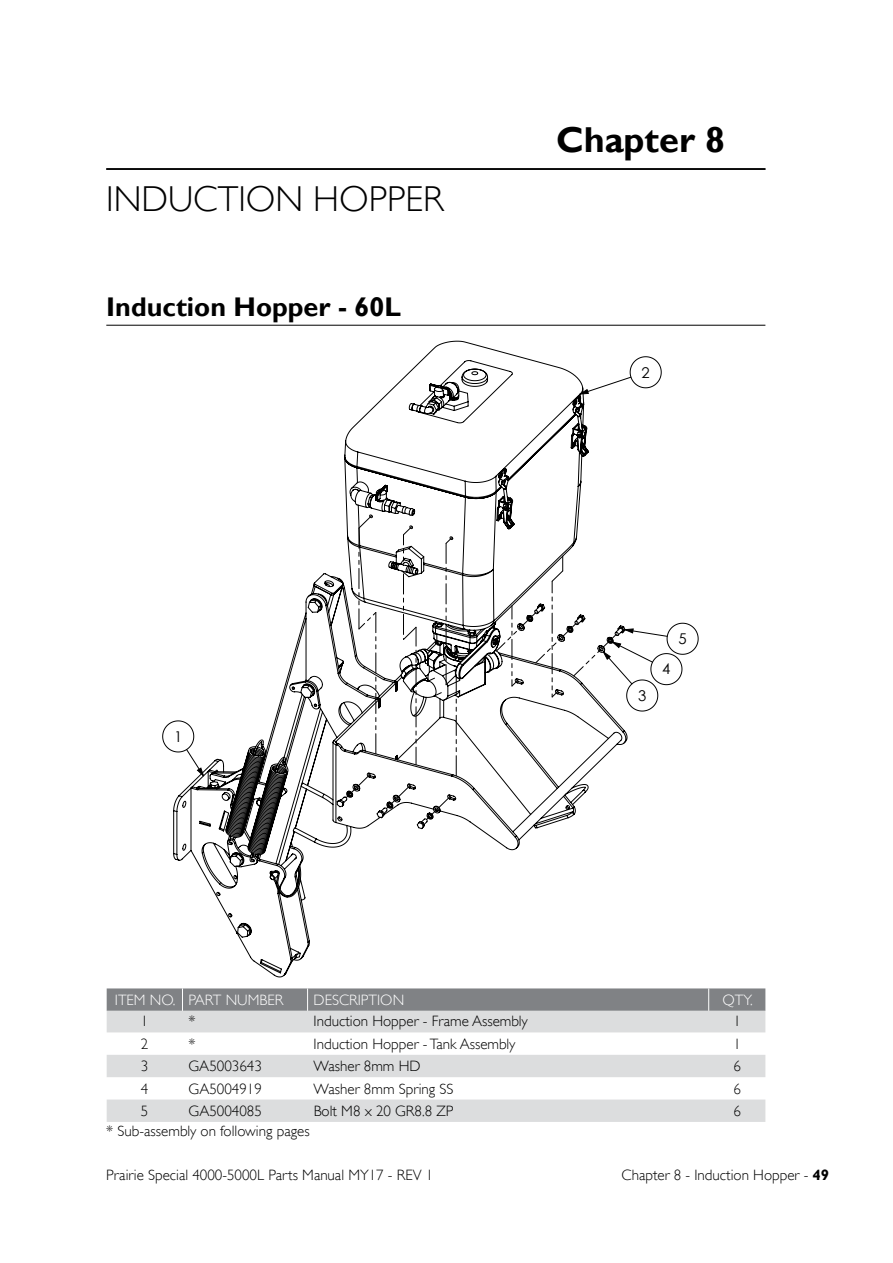
<style>
.page{position:relative;width:893px;height:1263px;background:#fff}
.page>*{position:absolute;margin:0;border:0;box-sizing:border-box;transform-origin:0 0}
.t1{font:300 36px "Gill Sans";color:#000}
.t2{font:700 36px "Gill Sans";color:#000}
.t3{font:700 27px "Gill Sans";color:#000}
.t4{font:300 15px "Gill Sans";color:#000}
.t5{font:300 15px "Gill Sans";color:#fff}
.t6{font:14.85px "Century Gothic";color:#000}
.t7{font:10.65px "Century Gothic";color:#000}
.t8{font:7.8px "Century Gothic";color:#000}
.t9{font:6.3px "Century Gothic";color:#000}
.s1{font-weight:700}
</style>
<div class="page">
<hr style="left:106px;top:168px;width:659px;height:2px;background:#000">
<hr style="left:106px;top:325px;width:659px;height:1px;background:#000">
<svg style="left:107px;top:1012px;width:658px;height:110px;fill:#dcddde"></svg>
<hr style="left:160px;top:1192px;width:157px;height:1px;background:#c0c0c0">
<hr style="left:414px;top:1111px;width:298px;height:1px;background:#c0c0c0">
<hr style="left:730px;top:336px;width:1px;height:652px;background:#c0c0c0">
<hr style="left:317px;top:1207px;width:395px;height:1px;background:#c0c0c0">
<hr style="left:414px;top:1045px;width:298px;height:1px;background:#c0c0c0">
<hr style="left:414px;top:1028px;width:298px;height:1px;background:#c0c0c0">
<svg style="left:107px;top:988px;width:658px;height:24px;background:#888a8c"></svg>
<hr style="left:317px;top:1192px;width:97px;height:1px;background:#c0c0c0">
<hr style="left:317px;top:1177px;width:97px;height:1px;background:#c0c0c0">
<hr style="left:160px;top:1159px;width:254px;height:1px;background:#c0c0c0">
<hr style="left:325px;top:1159px;width:387px;height:1px;background:#c0c0c0">
<hr style="left:414px;top:1063px;width:298px;height:1px;background:#c0c0c0">
<hr style="left:317px;top:1122px;width:97px;height:1px;background:#c0c0c0">
<hr style="left:160px;top:336px;width:552px;height:1px;background:#c0c0c0">
<hr style="left:160px;top:336px;width:1px;height:652px;background:#c0c0c0">
<hr style="left:160px;top:1222px;width:552px;height:1px;background:#c0c0c0">
<hr style="left:746px;top:336px;width:1px;height:652px;background:#c0c0c0">
<svg style="left:173px;top:341px;width:455px;height:636px"></svg>
<svg style="left:496px;top:556px;width:127px;height:142px"></svg>
<svg style="left:445px;top:536px;width:12px;height:240px"></svg>
<svg style="left:426px;top:795px;width:26px;height:25px"></svg>
<svg style="left:403px;top:526px;width:10px;height:39px"></svg>
<svg style="left:403px;top:571px;width:14px;height:194px"></svg>
<svg style="left:386px;top:784px;width:26px;height:25px"></svg>
<svg style="left:358px;top:515px;width:19px;height:239px"></svg>
<svg style="left:345px;top:773px;width:27px;height:25px"></svg>
<h1 class="t1" style="left:106px;top:178px;width:339px">INDUCTION HOPPER</h1>
<h2 class="t3" style="left:106px;top:292px;width:296px">Induction Hopper - 60L</h2>
<p class="t8" style="left:171px;top:311px;width:6px">5</p>
<p class="t6" style="left:174px;top:726px;width:10px">1</p>
<h1 class="t2" style="left:556px;top:119px;width:170px">Chapter 8</h1>
<p class="t6" style="left:642px;top:362px;width:10px">2</p>
<p class="t6" style="left:638px;top:685px;width:10px">3</p>
<p class="t6" style="left:662px;top:659px;width:10px">4</p>
<p class="t6" style="left:678px;top:628px;width:10px">5</p>
<p class="t5" style="left:115px;top:991px;width:170px">ITEM NO. PART NUMBER</p>
<p class="t5" style="left:314px;top:991px;width:92px">DESCRIPTION</p>
<p class="t5" style="left:722px;top:991px;width:32px">QTY.</p>
<p class="t4" style="left:141px;top:1013px;width:9px">1</p>
<p class="t4" style="left:188px;top:1013px;width:9px">*</p>
<p class="t4" style="left:314px;top:1013px;width:216px">Induction Hopper - Frame Assembly</p>
<p class="t4" style="left:733px;top:1013px;width:9px">1</p>
<p class="t4" style="left:141px;top:1035px;width:9px">2</p>
<p class="t4" style="left:189px;top:1035px;width:9px">*</p>
<p class="t4" style="left:314px;top:1035px;width:203px">Induction Hopper - Tank Assembly</p>
<p class="t4" style="left:733px;top:1035px;width:9px">1</p>
<p class="t4" style="left:141px;top:1057px;width:9px">3</p>
<p class="t4" style="left:189px;top:1057px;width:75px">GA5003643</p>
<p class="t4" style="left:314px;top:1057px;width:108px">Washer 8mm HD</p>
<p class="t4" style="left:733px;top:1057px;width:9px">6</p>
<p class="t4" style="left:141px;top:1080px;width:9px">4</p>
<p class="t4" style="left:189px;top:1080px;width:75px">GA5004919</p>
<p class="t4" style="left:314px;top:1080px;width:141px">Washer 8mm Spring SS</p>
<p class="t4" style="left:733px;top:1080px;width:9px">6</p>
<p class="t4" style="left:141px;top:1102px;width:9px">5</p>
<p class="t4" style="left:189px;top:1102px;width:75px">GA5004085</p>
<p class="t4" style="left:314px;top:1102px;width:141px">Bolt M8 x 20 GR8.8 ZP</p>
<p class="t4" style="left:733px;top:1102px;width:9px">6</p>
<p class="t7" style="left:418px;top:1110px;width:26px">TITLE:</p>
<p class="t4" style="left:106px;top:1122px;width:205px">* Sub-assembly on following pages</p>
<p class="t7" style="left:154px;top:1169px;width:162px">DIMENSIONS ARE IN MILLIMETERS</p>
<p class="t7" style="left:318px;top:1164px;width:56px">31/08/2012</p>
<p class="t4" style="left:106px;top:1166px;width:329px">Prairie Special 4000-5000L Parts Manual MY17 - REV 1</p>
<p class="t4" style="left:621px;top:1166px;width:209px">Chapter 8 - Induction Hopper - <span class="s1">49</span></p>
<p class="t6" style="left:718px;top:1167px;width:20px">A3</p>
<p class="t7" style="left:119px;top:1172px;width:31px">± 0.20</p>
<p class="t9" style="left:318px;top:1176px;width:27px">DRAWN:</p>
</div>
